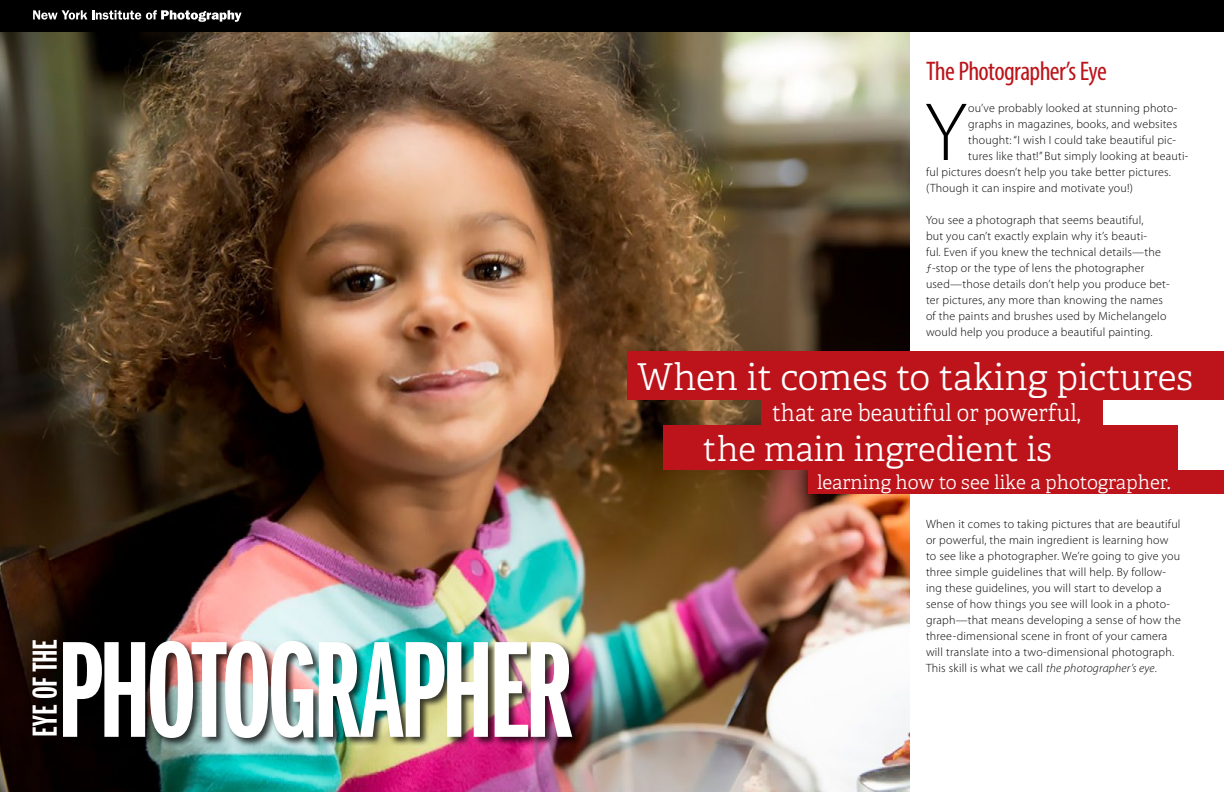
<style>
.page{position:relative;width:1224px;height:792px;background:#fff}
.page>*{position:absolute;margin:0;border:0;box-sizing:border-box;transform-origin:0 0}
.t1{font:142px "ITC Franklin Gothic Std Dm X Cp";letter-spacing:-.03em;color:#fff}
.t2{font:300 83.2px "Myriad Pro";color:#000}
.t3{font:300 36.9px "Adelle";color:#fff}
.t4{font:36.1px "ITC Franklin Gothic Std Dm X Cp";color:#fff}
.t5{font:300 34.5px "Adelle";color:#fff}
.t6{font:condensed 27px "Myriad Pro";letter-spacing:-.025em;color:#bc141a}
.t7{font:300 23.8px "Adelle";color:#fff;scale:.93 1}
.t8{font:300 19.4px "Adelle";color:#fff}
.t9{font:300 12px/16px "Myriad Pro";letter-spacing:.02em;color:#000}
.s1{font-style:italic}
</style>
<div class="page">
<img style="left:0;top:32px;width:910px;height:760px">
<div style="left:63px;top:640px;width:519px;height:108px;background:#000;opacity:.75"></div>
<div style="left:628px;top:352px;width:596px;height:48px;background:#bc141a"></div>
<div style="left:761px;top:398px;width:341px;height:28px;background:#bc141a"></div>
<div style="left:663px;top:426px;width:515px;height:44px;background:#bc141a"></div>
<div style="left:808px;top:470px;width:416px;height:24px;background:#bc141a"></div>
<div style="left:0;top:0;width:1224px;height:32px;background:#000"></div>
<svg style="left:33px;top:10px;width:209px;height:12px"></svg>
<h3 class="t4" style="left:25px;top:737px;width:99px;rotate:-90deg">EYE OF THE</h3>
<h1 class="t1" style="left:57px;top:613px;width:518px">PHOTOGRAPHER</h1>
<h3 class="t6" style="left:926px;top:55px;width:182px">The Photographer’s Eye</h3>
<h2 class="t2" style="left:925px;top:87px;width:43px">Y</h2>
<p class="t9" style="left:968px;top:100px;width:211px">ou’ve probably looked at stunning photo-</p>
<p class="t9" style="left:968px;top:116px;width:210px">graphs in magazines, books, and websites</p>
<p class="t9" style="left:968px;top:132px;width:209px">thought: “I wish I could take beautiful pic-</p>
<p class="t9" style="left:968px;top:148px;width:222px">tures like that!” But simply looking at beauti-</p>
<p class="t9" style="left:926px;top:164px;width:246px">ful pictures doesn’t help you take better pictures.</p>
<p class="t9" style="left:926px;top:180px;width:208px">(Though it can inspire and motivate you!)</p>
<p class="t9" style="left:926px;top:212px;width:245px">You see a photograph that seems beautiful,<br>but you can’t exactly explain why it’s beauti-<br>ful. Even if you knew the technical details—the ƒ-stop or the type of lens the photographer used—those details don’t help you produce bet&shy;ter pictures, any more than knowing the names of the paints and brushes used by Michelangelo would help you produce a beautiful painting.</p>
<h3 class="t3" style="left:637px;top:354px;width:557px">When it comes to taking pictures</h3>
<h3 class="t7" style="left:772px;top:398px;width:333px">that are beautiful or powerful,</h3>
<h3 class="t5" style="left:703px;top:428px;width:351px">the main ingredient is</h3>
<h3 class="t8" style="left:817px;top:471px;width:355px">learning how to see like a photographer.</h3>
<p class="t9" style="left:926px;top:516px;width:256px">When it comes to taking pictures that are beautiful or powerful, the main ingredient is learning how to see like a photographer. We’re going to give you three simple guidelines that will help. By follow&shy;ing these guidelines, you will start to develop a sense of how things you see will look in a photo&shy;graph—that means developing a sense of how the three-dimensional scene in front of your camera will translate into a two-dimensional photograph.<br>This skill is what we call <span class="s1">the photographer’s eye</span>.</p>
</div>
